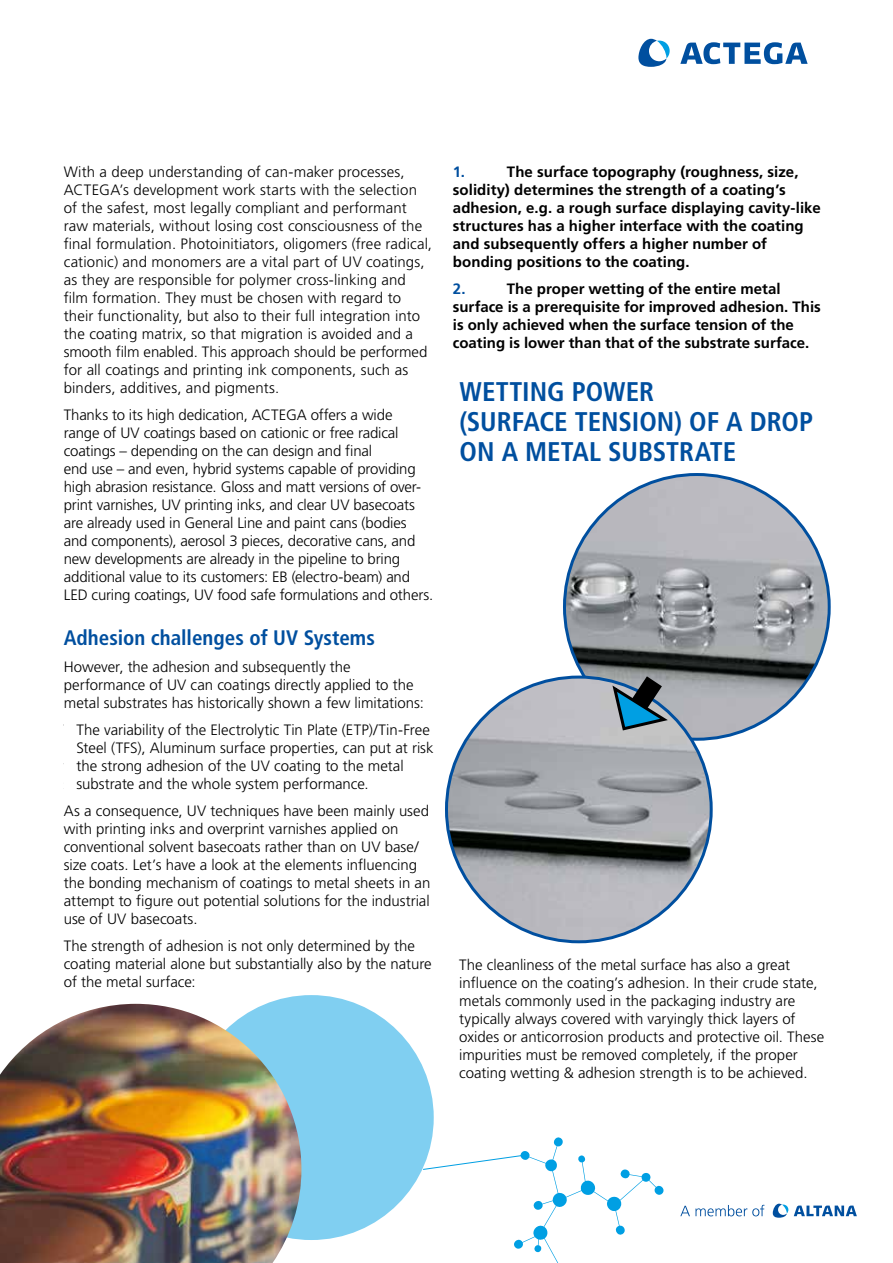
<style>
.page{position:relative;width:893px;height:1263px;background:#fff}
.page>*{position:absolute;margin:0;border:0;box-sizing:border-box;transform-origin:0 0}
.t1{font:700 condensed 27px/30px "Frutiger LT Pro";color:#004f9f}
.t2{font:700 condensed 21px "Frutiger LT Pro";color:#004f9f}
.t3{font:300 15px/18px "Frutiger LT Pro";color:#000}
.t4{font:700 15px/18px "Frutiger LT Pro";color:#000}
.t5{font:700 15px "Frutiger LT Pro";color:#004f9f}
</style>
<div class="page">
<div style="left:189px;top:995px;width:245px;height:245px;background:#80cff1;border-radius:50%"></div>
<svg style="left:680px;top:42px;width:128px;height:22px"></svg>
<svg style="left:638px;top:39px;width:32px;height:28px"></svg>
<svg style="left:387px;top:1134px;width:277px;height:129px"></svg>
<svg style="left:794px;top:1205px;width:63px;height:11px"></svg>
<svg style="left:773px;top:1204px;width:15px;height:14px"></svg>
<svg style="left:680px;top:1205px;width:84px;height:11px"></svg>
<img style="left:564px;top:474px;width:265px;height:265px;border-radius:132px">
<img style="left:446px;top:677px;width:265px;height:265px;border-radius:132px">
<svg style="left:611px;top:656px;width:68px;height:76px;background:#5a737f"></svg>
<img style="left:0;top:1004px;width:301px;height:259px">
<p class="t3" style="left:64px;top:163px;width:370px">With a deep understanding of can-maker processes, ACTEGA’s development work starts with the selection of the safest, most legally compliant and performant raw materials, without losing cost consciousness of the final formulation. Photoinitiators, oligomers (free radical, cationic) and monomers are a vital part of UV coatings, as they are responsible for polymer cross-linking and film formation. They must be chosen with regard to their functionality, but also to their full integration into the coating matrix, so that migration is avoided and a smooth film enabled. This approach should be performed for all coatings and printing ink components, such as binders, additives, and pigments.</p>
<p class="t3" style="left:64px;top:406px;width:371px">Thanks to its high dedication, ACTEGA offers a wide<br>range of UV coatings based on cationic or free radical coatings – depending on the can design and final<br>end use – and even, hybrid systems capable of providing high abrasion resistance. Gloss and matt versions of over&shy;print varnishes, UV printing inks, and clear UV basecoats are already used in General Line and paint cans (bodies and components), aerosol 3 pieces, decorative cans, and new developments are already in the pipeline to bring additional value to its customers: EB (electro-beam) and LED curing coatings, UV food safe formulations and others.</p>
<h2 class="t2" style="left:64px;top:625px;width:313px">Adhesion challenges of UV Systems</h2>
<p class="t3" style="left:64px;top:658px;width:362px">However, the adhesion and subsequently the performance of UV can coatings directly applied to the metal substrates has historically shown a few limitations:</p>
<p class="t3" style="left:64px;top:721px;width:358px">The variability of the Electrolytic Tin Plate (ETP)/Tin-Free Steel (TFS), Aluminum surface properties, can put at risk the strong adhesion of the UV coating to the metal substrate and the whole sy tem performance.</p>
<p class="t3" style="left:64px;top:802px;width:368px">As a consequence, UV techniques have been mainly used with printing inks and overprint varnishes applied on conventional solvent basecoats rather than on UV base/ size coats. Let’s have a look at the elements influencing the bonding mechanism of coatings to metal sheets in an attempt to figure out potential solutions for the industrial use of UV basecoats.</p>
<p class="t3" style="left:64px;top:937px;width:369px">The strength of adhesion is not only determined by the coating material alone but substantially also by the nature of the metal surface:</p>
<p class="t3" style="left:77px;top:721px;width:358px">The variability of the Electrolytic Tin Plate (ETP)/Tin-Free Steel (TFS), Aluminum surface properties, can put at risk the strong adhesion of the UV coating to the metal substrate and the whole system performance.</p>
<p class="t4" style="left:453px;top:163px;width:369px;text-indent:54px">The surface topography (roughness, size, solidity) determines the strength of a coating’s adhesion, e.g. a rough surface displaying cavity-like structures has a higher interface with the coating and subsequently offers a higher number of bonding positions to the coating.</p>
<p class="t5" style="left:453px;top:280px;width:14px">2.</p>
<p class="t5" style="left:453px;top:163px;width:14px">1.</p>
<p class="t4" style="left:453px;top:280px;width:370px;text-indent:54px">The proper wetting of the entire metal surface is a prerequisite for improved adhesion. This is only achieved when the surface tension of the coating is lower than that of the substrate surface.</p>
<h1 class="t1" style="left:460px;top:376px;width:355px">WETTING POWER<br>(SURFACE TENSION) OF A DROP<br>ON A METAL SUBSTRATE</h1>
<p class="t3" style="left:459px;top:956px;width:367px">The cleanliness of the metal surface has also a great influence on the coating’s adhesion. In their crude state, metals commonly used in the packaging industry are typically always covered with varyingly thick layers of oxides or anticorrosion products and protective oil. These impurities must be removed completely, if the proper coating wetting &amp; adhesion strength is to be achieved.</p>
</div>
